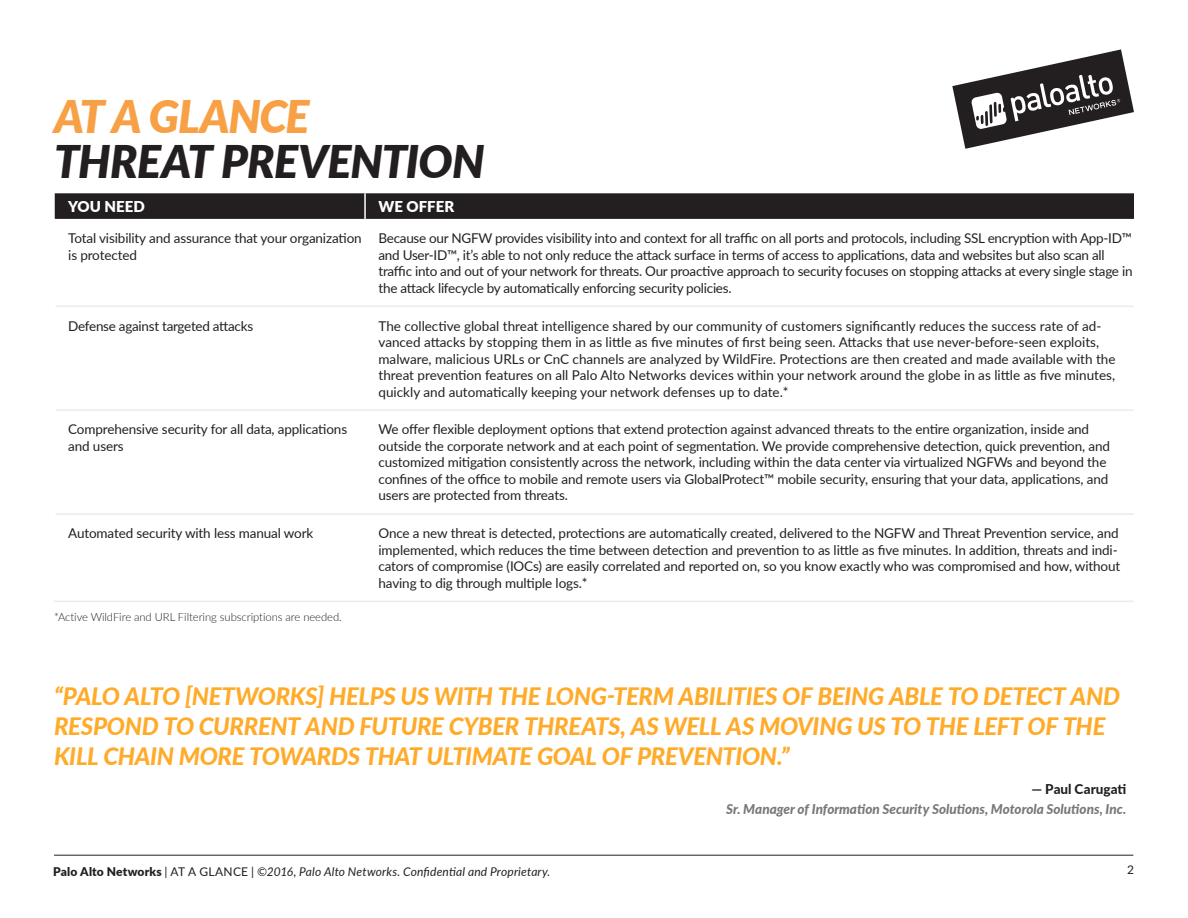
<style>
.page{position:relative;width:1188px;height:918px;background:#fff}
.page>*{position:absolute;margin:0;border:0;box-sizing:border-box;transform-origin:0 0}
.t1{font:italic 900 45px "Lato";letter-spacing:-.015em;color:#231f20}
.t2{font:italic 900 45px "Lato";letter-spacing:-.03em;color:#f8a045}
.t3{font:italic 800 24px/30px "Lato";letter-spacing:-.015em;color:#ffab2a}
.t4{font:900 15px "Lato";color:#fff}
.t5{font:13.5px/16.5px "Lato";letter-spacing:-.01em;color:#231f20}
.t6{font:italic 800 13.5px "Lato";color:#76787b}
.t7{font:800 13.5px "Lato";color:#231f20}
.t8{font:italic 12px "Lato";letter-spacing:.015em;color:#231f20}
.t9{font:12px "Lato";color:#231f20}
.t10{font:300 11.25px "Lato";letter-spacing:-.005em;color:#231f20}
.s1{font-weight:900;font-style:normal}
.s2{font-style:normal}
</style>
<div class="page">
<svg style="left:952px;top:49px;width:182px;height:100px"></svg>
<hr style="left:54px;top:855px;width:1079px;height:1px;background:#231f20">
<svg style="left:55px;top:193px;width:1079px;height:26px;background:#262223"></svg>
<hr style="left:364px;top:193px;width:2px;height:26px;background:#fff">
<hr style="left:56px;top:306px;width:309px;height:1px;background:#ececee">
<hr style="left:365px;top:306px;width:769px;height:1px;background:#ececee">
<hr style="left:56px;top:409px;width:309px;height:2px;background:#ececee">
<hr style="left:365px;top:409px;width:769px;height:2px;background:#ececee">
<hr style="left:56px;top:513px;width:309px;height:2px;background:#ececee">
<hr style="left:365px;top:513px;width:769px;height:2px;background:#ececee">
<hr style="left:54px;top:601px;width:311px;height:1px;background:#ececee">
<hr style="left:365px;top:601px;width:769px;height:1px;background:#ececee">
<h1 class="t2" style="left:54px;top:83px;width:257px">AT A GLANCE</h1>
<h1 class="t1" style="left:54px;top:128px;width:432px">THREAT PREVENTION</h1>
<p class="t4" style="left:68px;top:195px;width:78px">YOU NEED</p>
<p class="t4" style="left:379px;top:195px;width:77px">WE OFFER</p>
<p class="t5" style="left:68px;top:230px;width:295px">Total visibility and assurance that your organization is protected</p>
<p class="t5" style="left:379px;top:230px;width:756px">Because our NGFW provides visibility into and context for all traffic on all ports and protocols, including SSL encryption with App-ID™ and User-ID™, it’s able to not only reduce the attack surface in terms of access to applications, data and websites but also scan all traffic into and out of your network for threats. Our proactive approach to security focuses on stopping attacks at every single stage in the attack lifecycle by automatically enforcing security policies.</p>
<p class="t5" style="left:68px;top:317px;width:187px">Defense against targeted attacks</p>
<p class="t5" style="left:379px;top:317px;width:739px">The collective global threat intelligence shared by our community of customers significantly reduces the success rate of ad&shy;vanced attacks by stopping them in as little as five minutes of first being seen. Attacks that use never-before-seen exploits, malware, malicious URLs or CnC channels are analyzed by WildFire. Protections are then created and made available with the threat prevention features on all Palo Alto Networks devices within your network around the globe in as little as five minutes, quickly and automatically keeping your network defenses up to date.*</p>
<p class="t5" style="left:68px;top:421px;width:280px">Comprehensive security for all data, applications and users</p>
<p class="t5" style="left:379px;top:421px;width:733px">We offer flexible deployment options that extend protection against advanced threats to the entire organization, inside and outside the corporate network and at each point of segmentation. We provide comprehensive detection, quick prevention, and customized mitigation consistently across the network, including within the data center via virtualized NGFWs and beyond the confines of the office to mobile and remote users via GlobalProtect™ mobile security, ensuring that your data, applications, and users are protected from threats.</p>
<p class="t5" style="left:68px;top:525px;width:247px">Automated security with less manual work</p>
<p class="t5" style="left:379px;top:525px;width:743px">Once a new threat is detected, protections are automatically created, delivered to the NGFW and Threat Prevention service, and implemented, which reduces the time between detection and prevention to as little as five minutes. In addition, threats and indi&shy;cators of compromise (IOCs) are easily correlated and reported on, so you know exactly who was compromised and how, without having to dig through multiple logs.*</p>
<p class="t10" style="left:54px;top:610px;width:289px">*Active WildFire and URL Filtering subscriptions are needed.</p>
<h2 class="t3" style="left:54px;top:680px;width:1068px">“PALO ALTO [NETWORKS] HELPS US WITH THE LONG-TERM ABILITIES OF BEING ABLE TO DETECT AND<br>RESPOND TO CURRENT AND FUTURE CYBER THREATS, AS WELL AS MOVING US TO THE LEFT OF THE<br>KILL CHAIN MORE TOWARDS THAT ULTIMATE GOAL OF PREVENTION.”</h2>
<p class="t7" style="left:1032px;top:779px;width:96px">-— Paul Carugati</p>
<p class="t6" style="left:726px;top:799px;width:402px">Sr. Manager of Information Security Solutions, Motorola Solutions, Inc.</p>
<p class="t8" style="left:53px;top:863px;width:499px"><span class="s1">Palo Alto Networks</span> <span class="s2">| AT A GLANCE |</span> ©2016, Palo Alto Networks. Confidential and Proprietary.</p>
<p class="t9" style="left:1127px;top:861px;width:8px">2</p>
</div>
